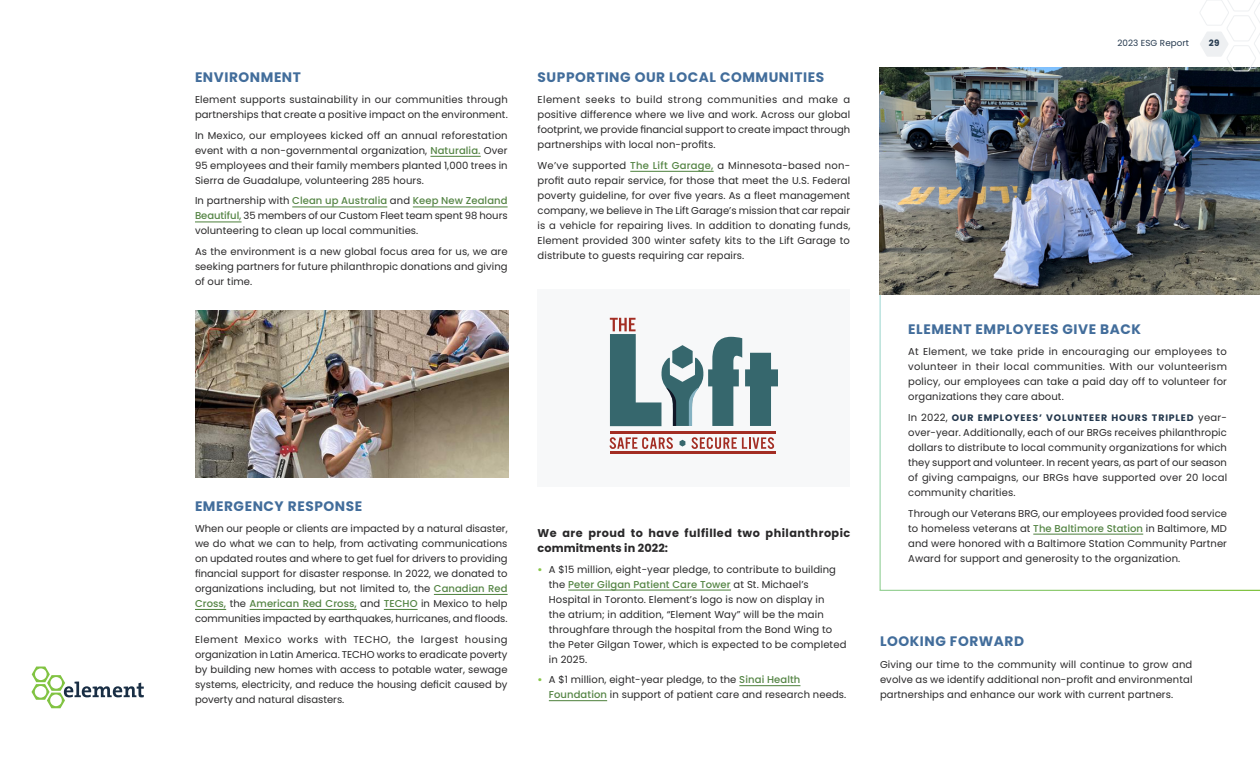
<style>
.page{position:relative;width:1260px;height:765px;background:#fff}
.page>*{position:absolute;margin:0;border:0;box-sizing:border-box;transform-origin:0 0}
.t1{font:700 13.75px "Poppins";letter-spacing:.04em;color:#426d9b}
.t2{font:700 11.25px/15px "Poppins";letter-spacing:.045em;color:#292829}
.Body{font:10px/15px "Poppins";letter-spacing:.01em;color:#292829;text-align:justify}
.Body-2{font:700 9.38px "Poppins";letter-spacing:.09em;color:#24384d}
.t3{font:8.75px "Poppins";letter-spacing:.01em;color:#24384d}
.t4{font:700 8.75px "Poppins";color:#24384d}
.s1{font-weight:500;color:#558545}
.s2{font-weight:700;color:#88c64b}
.s3{font-weight:400;font-size:10px;color:#292829}
</style>
<div class="page">
<hr style="left:430px;top:156px;width:51px;height:1px;background:#4c7f3b">
<hr style="left:292px;top:207px;width:95px;height:1px;background:#4c7f3b">
<hr style="left:413px;top:207px;width:95px;height:1px;background:#4c7f3b">
<hr style="left:195px;top:222px;width:47px;height:1px;background:#4c7f3b">
<hr style="left:434px;top:594px;width:74px;height:1px;background:#4c7f3b">
<hr style="left:195px;top:609px;width:31px;height:1px;background:#4c7f3b">
<hr style="left:250px;top:609px;width:107px;height:1px;background:#4c7f3b">
<hr style="left:384px;top:609px;width:34px;height:1px;background:#4c7f3b">
<hr style="left:630px;top:171px;width:84px;height:1px;background:#4c7f3b">
<hr style="left:568px;top:590px;width:163px;height:1px;background:#4c7f3b">
<hr style="left:739px;top:685px;width:61px;height:1px;background:#4c7f3b">
<hr style="left:549px;top:700px;width:58px;height:1px;background:#4c7f3b">
<div style="left:537px;top:289px;width:313px;height:198px;background:#f7f8f9"></div>
<svg style="left:609px;top:437px;width:64px;height:12px"></svg>
<svg style="left:691px;top:437px;width:83px;height:12px"></svg>
<svg style="left:680px;top:440px;width:5px;height:7px"></svg>
<hr style="left:610px;top:431px;width:165px;height:3px;background:#a32d23">
<hr style="left:610px;top:451px;width:165px;height:3px;background:#a32d23">
<svg style="left:610px;top:318px;width:168px;height:108px"></svg>
<img style="left:195px;top:311px;width:313px;height:167px">
<svg style="left:879px;top:294px;width:381px;height:297px"></svg>
<img style="left:879px;top:68px;width:381px;height:226px">
<svg style="left:1199px;top:0;width:61px;height:72px"></svg>
<svg style="left:32px;top:667px;width:112px;height:41px"></svg>
<h2 class="t1" style="left:195px;top:69px;width:108px">ENVIRONMENT</h2>
<p class="Body" style="left:195px;top:92px;width:314px">Element supports sustainability in our communities through partnerships that create a positive impact on the environment.</p>
<p class="Body" style="left:195px;top:128px;width:314px">In Mexico, our employees kicked off an annual reforestation event with a non-governmental organization, <span class="s1">Naturalia.</span> Over 95 employees and their family members planted 1,000 trees in Sierra de Guadalupe, volunteering 285 hours.</p>
<p class="Body" style="left:195px;top:193px;width:314px">In partnership with <span class="s1">Clean up Australia</span> and <span class="s1">Keep New Zealand Beautiful,</span> 35 members of our Custom Fleet team spent 98 hours volunteering to clean up local communities.</p>
<p class="Body" style="left:195px;top:244px;width:314px">As the environment is a new global focus area for us, we are seeking partners for future philanthropic donations and giving of our time.</p>
<h2 class="t1" style="left:195px;top:498px;width:169px">EMERGENCY RESPONSE</h2>
<p class="Body" style="left:195px;top:521px;width:314px">When our people or clients are impacted by a natural disaster, we do what we can to help, from activating communications on updated routes and where to get fuel for drivers to providing financial support for disaster response. In 2022, we donated to organizations including, but not limited to, the <span class="s1">Canadian Red Cross,</span> the <span class="s1">American Red Cross,</span> and <span class="s1">TECHO</span> in Mexico to help communities impacted by earthquakes, hurricanes, and floods.</p>
<p class="Body" style="left:195px;top:632px;width:314px">Element Mexico works with TECHO, the largest housing organization in Latin America. TECHO works to eradicate poverty by building new homes with access to potable water, sewage systems, electricity, and reduce the housing deficit caused by poverty and natural disasters.</p>
<h2 class="t1" style="left:538px;top:69px;width:288px">SUPPORTING OUR LOCAL COMMUNITIES</h2>
<p class="Body" style="left:538px;top:92px;width:314px">Element seeks to build strong communities and make a positive difference where we live and work. Across our global footprint, we provide financial support to create impact through partnerships with local non-profits.</p>
<p class="Body" style="left:538px;top:158px;width:314px">We’ve supported <span class="s1">The Lift Garage,</span> a Minnesota-based non&shy;profit auto repair service, for those that meet the U.S. Federal poverty guideline, for over five years. As a fleet management company, we believe in The Lift Garage’s mission that car repair is a vehicle for repairing lives. In addition to donating funds, Element provided 300 winter safety kits to the Lift Garage to distribute to guests requiring car repairs.</p>
<h4 class="t2" style="left:538px;top:526px;width:314px">We are proud to have fulfilled two philanthropic commitments in 2022:</h4>
<p class="Body" style="left:549px;top:562px;width:299px;text-align:left;text-indent:-11px"><span class="s2">•</span> A $15 million, eight-year pledge, to contribute to building the <span class="s1">Peter Gilgan Patient Care Tower</span> at St. Michael’s Hospital in Toronto. Element’s logo is now on display in<br>the atrium; in addition, “Element Way” will be the main throughfare through the hospital from the Bond Wing to the Peter Gilgan Tower, which is expected to be completed in 2025.</p>
<p class="Body" style="left:549px;top:672px;width:299px;text-indent:-11px"><span class="s2">•</span> A $1 million, eight-year pledge, to the <span class="s1">Sinai Health<br>Foundation</span> in support of patient care and research needs.</p>
<p class="t3" style="left:1117px;top:38px;width:73px">2023 ESG Report</p>
<p class="t4" style="left:1209px;top:38px;width:12px">29</p>
<h2 class="t1" style="left:908px;top:321px;width:234px">ELEMENT EMPLOYEES GIVE BACK</h2>
<p class="Body" style="left:908px;top:344px;width:320px">At Element, we take pride in encouraging our employees to volunteer in their local communities. With our volunteerism policy, our employees can take a paid day off to volunteer for organizations they care about.</p>
<p class="Body-2" style="left:908px;top:412px;width:320px"><span class="s3">In 2022,</span> OUR EMPLOYEES’ VOLUNTEER HOURS TRIPLED <span class="s3">year-</span></p>
<p class="Body" style="left:908px;top:425px;width:320px">over-year. Additionally, each of our BRGs receives philanthropic dollars to distribute to local community organizations for which they support and volunteer. In recent years, as part of our season of giving campaigns, our BRGs have supported over 20 local community charities.</p>
<p class="Body" style="left:908px;top:506px;width:320px">Through our Veterans BRG, our employees provided food service to homeless veterans at <span class="s1">The Baltimore Station</span> in Baltimore, MD and were honored with a Baltimore Station Community Partner Award for support and generosity to the organization.</p>
<h2 class="t1" style="left:880px;top:633px;width:146px">LOOKING FORWARD</h2>
<p class="Body" style="left:880px;top:657px;width:314px">Giving our time to the community will continue to grow and evolve as we identify additional non-profit and environmental partnerships and enhance our work with current partners.</p>
</div>
